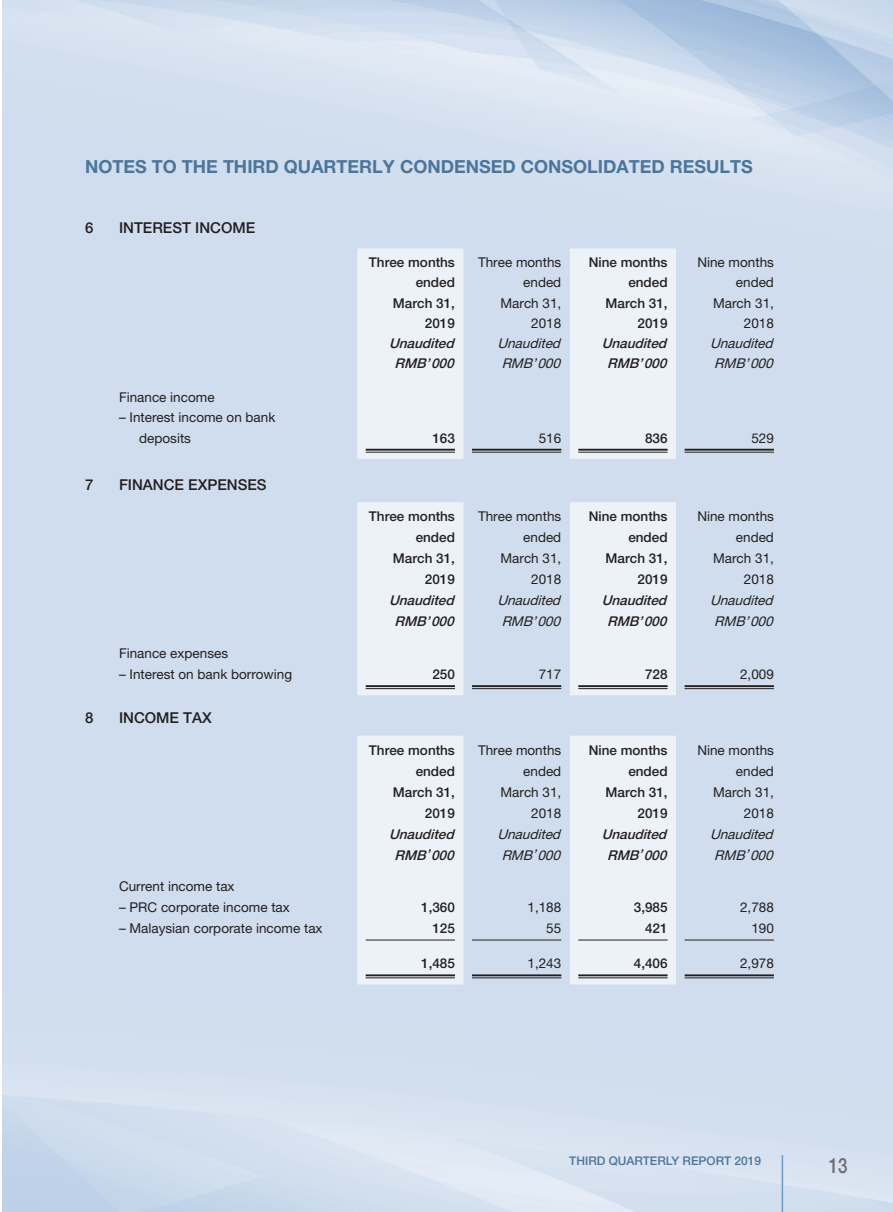
<style>
.page{position:relative;width:893px;height:1212px;background:#fff}
.page>*{position:absolute;margin:0;border:0;box-sizing:border-box;transform-origin:0 0}
.t1{font:500 21px "Helvetica Neue LT Std";color:#6c6d70;scale:.8 1}
.t2{font:700 18px "Helvetica Neue LT Std";color:#4d759a}
._3__標題{font:500 15px "Helvetica Neue LT Std";color:#231f20}
._1__內文{font:13.5px "Helvetica Neue LT Std";color:#231f20}
._1__內文-2{font:500 13.5px "Helvetica Neue LT Std";color:#231f20}
._1__內文-3{font:italic 500 13.5px "Helvetica Neue LT Std";color:#231f20}
._1__內文-4{font:italic 13.5px "Helvetica Neue LT Std";color:#231f20}
.t3{font:500 12px "Helvetica Neue LT Std";color:#4d759a}
</style>
<div class="page">
<hr style="left:782px;top:1155px;width:1px;height:57px;background:#679ac8">
<svg style="left:357px;top:248px;width:319px;height:211px;background:#e1eaf4"></svg>
<hr style="left:366px;top:449px;width:89px;height:2px;background:#231f20">
<hr style="left:366px;top:452px;width:89px;height:1px;background:#231f20">
<hr style="left:472px;top:449px;width:89px;height:2px;background:#231f20">
<hr style="left:472px;top:452px;width:89px;height:1px;background:#231f20">
<hr style="left:578px;top:449px;width:90px;height:2px;background:#231f20">
<hr style="left:578px;top:452px;width:90px;height:1px;background:#231f20">
<hr style="left:685px;top:449px;width:89px;height:2px;background:#231f20">
<hr style="left:685px;top:452px;width:89px;height:1px;background:#231f20">
<svg style="left:357px;top:502px;width:319px;height:193px;background:#e2eaf4"></svg>
<hr style="left:366px;top:685px;width:89px;height:2px;background:#231f20">
<hr style="left:366px;top:688px;width:89px;height:1px;background:#231f20">
<hr style="left:472px;top:685px;width:89px;height:2px;background:#231f20">
<hr style="left:472px;top:688px;width:89px;height:1px;background:#231f20">
<hr style="left:578px;top:685px;width:90px;height:2px;background:#231f20">
<hr style="left:578px;top:688px;width:90px;height:1px;background:#231f20">
<hr style="left:685px;top:685px;width:89px;height:2px;background:#231f20">
<hr style="left:685px;top:688px;width:89px;height:1px;background:#231f20">
<svg style="left:357px;top:736px;width:319px;height:248px;background:#e1eaf3"></svg>
<hr style="left:366px;top:940px;width:89px;height:1px;background:#231f20">
<hr style="left:472px;top:940px;width:89px;height:1px;background:#231f20">
<hr style="left:578px;top:940px;width:90px;height:1px;background:#231f20">
<hr style="left:685px;top:940px;width:89px;height:1px;background:#231f20">
<hr style="left:366px;top:974px;width:89px;height:2px;background:#231f20">
<hr style="left:366px;top:977px;width:89px;height:1px;background:#231f20">
<hr style="left:472px;top:974px;width:89px;height:2px;background:#231f20">
<hr style="left:472px;top:977px;width:89px;height:1px;background:#231f20">
<hr style="left:578px;top:974px;width:90px;height:2px;background:#231f20">
<hr style="left:578px;top:977px;width:90px;height:1px;background:#231f20">
<hr style="left:685px;top:974px;width:89px;height:2px;background:#231f20">
<hr style="left:685px;top:977px;width:89px;height:1px;background:#231f20">
<h2 class="t2" style="left:85px;top:156px;width:669px">NOTES TO THE THIRD QUARTERLY CONDENSED CONSOLIDATED RESULTS</h2>
<p class="_3__標題" style="left:85px;top:219px;width:10px">6</p>
<p class="_3__標題" style="left:119px;top:219px;width:138px">INTEREST INCOME</p>
<p class="_1__內文-2" style="left:369px;top:254px;width:88px">Three months</p>
<p class="_1__內文-2" style="left:416px;top:274px;width:41px">ended</p>
<p class="_1__內文" style="left:478px;top:254px;width:85px">Three months</p>
<p class="_1__內文" style="left:523px;top:274px;width:40px">ended</p>
<p class="_1__內文-2" style="left:589px;top:254px;width:80px">Nine months</p>
<p class="_1__內文-2" style="left:628px;top:274px;width:41px">ended</p>
<p class="_1__內文" style="left:697px;top:254px;width:78px">Nine months</p>
<p class="_1__內文" style="left:736px;top:274px;width:40px">ended</p>
<p class="_1__內文-2" style="left:393px;top:295px;width:64px">March 31,</p>
<p class="_1__內文" style="left:500px;top:295px;width:62px">March 31,</p>
<p class="_1__內文-2" style="left:606px;top:295px;width:64px">March 31,</p>
<p class="_1__內文" style="left:713px;top:295px;width:62px">March 31,</p>
<p class="_1__內文-2" style="left:425px;top:315px;width:32px">2019</p>
<p class="_1__內文" style="left:531px;top:315px;width:32px">2018</p>
<p class="_1__內文-2" style="left:638px;top:315px;width:32px">2019</p>
<p class="_1__內文" style="left:744px;top:315px;width:32px">2018</p>
<p class="_1__內文-3" style="left:389px;top:335px;width:70px">Unaudited</p>
<p class="_1__內文-4" style="left:497px;top:335px;width:68px">Unaudited</p>
<p class="_1__內文-3" style="left:602px;top:335px;width:70px">Unaudited</p>
<p class="_1__內文-4" style="left:710px;top:335px;width:68px">Unaudited</p>
<p class="_1__內文-3" style="left:395px;top:355px;width:65px">RMB’000</p>
<p class="_1__內文-4" style="left:502px;top:355px;width:64px">RMB’000</p>
<p class="_1__內文-3" style="left:607px;top:355px;width:65px">RMB’000</p>
<p class="_1__內文-4" style="left:714px;top:355px;width:64px">RMB’000</p>
<p class="_1__內文" style="left:119px;top:389px;width:97px">Finance income</p>
<p class="_1__內文" style="left:119px;top:409px;width:158px">– Interest income on bank</p>
<p class="_1__內文" style="left:139px;top:430px;width:53px">deposits</p>
<p class="_1__內文-2" style="left:432px;top:430px;width:24px">163</p>
<p class="_1__內文" style="left:539px;top:430px;width:24px">516</p>
<p class="_1__內文-2" style="left:645px;top:430px;width:24px">836</p>
<p class="_1__內文" style="left:751px;top:430px;width:24px">529</p>
<p class="_3__標題" style="left:85px;top:476px;width:10px">7</p>
<p class="_3__標題" style="left:119px;top:476px;width:149px">FINANCE EXPENSES</p>
<p class="_1__內文-2" style="left:369px;top:509px;width:88px">Three months</p>
<p class="_1__內文-2" style="left:416px;top:530px;width:41px">ended</p>
<p class="_1__內文" style="left:478px;top:509px;width:85px">Three months</p>
<p class="_1__內文" style="left:523px;top:530px;width:40px">ended</p>
<p class="_1__內文-2" style="left:589px;top:509px;width:80px">Nine months</p>
<p class="_1__內文-2" style="left:628px;top:530px;width:41px">ended</p>
<p class="_1__內文" style="left:697px;top:509px;width:78px">Nine months</p>
<p class="_1__內文" style="left:736px;top:530px;width:40px">ended</p>
<p class="_1__內文-2" style="left:393px;top:551px;width:64px">March 31,</p>
<p class="_1__內文" style="left:500px;top:551px;width:62px">March 31,</p>
<p class="_1__內文-2" style="left:606px;top:551px;width:64px">March 31,</p>
<p class="_1__內文" style="left:713px;top:551px;width:62px">March 31,</p>
<p class="_1__內文-2" style="left:425px;top:572px;width:32px">2019</p>
<p class="_1__內文" style="left:531px;top:572px;width:32px">2018</p>
<p class="_1__內文-2" style="left:638px;top:572px;width:32px">2019</p>
<p class="_1__內文" style="left:744px;top:572px;width:32px">2018</p>
<p class="_1__內文-3" style="left:389px;top:593px;width:70px">Unaudited</p>
<p class="_1__內文-4" style="left:497px;top:593px;width:68px">Unaudited</p>
<p class="_1__內文-3" style="left:602px;top:593px;width:70px">Unaudited</p>
<p class="_1__內文-4" style="left:710px;top:593px;width:68px">Unaudited</p>
<p class="_1__內文-3" style="left:395px;top:614px;width:65px">RMB’000</p>
<p class="_1__內文-4" style="left:502px;top:614px;width:64px">RMB’000</p>
<p class="_1__內文-3" style="left:607px;top:614px;width:65px">RMB’000</p>
<p class="_1__內文-4" style="left:714px;top:614px;width:64px">RMB’000</p>
<p class="_1__內文" style="left:119px;top:645px;width:111px">Finance expenses</p>
<p class="_1__內文" style="left:119px;top:666px;width:175px">– Interest on bank borrowing</p>
<p class="_1__內文-2" style="left:432px;top:666px;width:24px">250</p>
<p class="_1__內文" style="left:539px;top:666px;width:24px">717</p>
<p class="_1__內文-2" style="left:645px;top:666px;width:24px">728</p>
<p class="_1__內文" style="left:740px;top:666px;width:35px">2,009</p>
<p class="_3__標題" style="left:85px;top:709px;width:10px">8</p>
<p class="_3__標題" style="left:119px;top:709px;width:94px">INCOME TAX</p>
<p class="_1__內文-2" style="left:369px;top:742px;width:88px">Three months</p>
<p class="_1__內文-2" style="left:416px;top:763px;width:41px">ended</p>
<p class="_1__內文" style="left:478px;top:742px;width:85px">Three months</p>
<p class="_1__內文" style="left:523px;top:763px;width:40px">ended</p>
<p class="_1__內文-2" style="left:589px;top:742px;width:80px">Nine months</p>
<p class="_1__內文-2" style="left:628px;top:763px;width:41px">ended</p>
<p class="_1__內文" style="left:697px;top:742px;width:78px">Nine months</p>
<p class="_1__內文" style="left:736px;top:763px;width:40px">ended</p>
<p class="_1__內文-2" style="left:393px;top:784px;width:64px">March 31,</p>
<p class="_1__內文" style="left:500px;top:784px;width:62px">March 31,</p>
<p class="_1__內文-2" style="left:606px;top:784px;width:64px">March 31,</p>
<p class="_1__內文" style="left:713px;top:784px;width:62px">March 31,</p>
<p class="_1__內文-2" style="left:425px;top:805px;width:32px">2019</p>
<p class="_1__內文" style="left:531px;top:805px;width:32px">2018</p>
<p class="_1__內文-2" style="left:638px;top:805px;width:32px">2019</p>
<p class="_1__內文" style="left:744px;top:805px;width:32px">2018</p>
<p class="_1__內文-3" style="left:389px;top:826px;width:70px">Unaudited</p>
<p class="_1__內文-4" style="left:497px;top:826px;width:68px">Unaudited</p>
<p class="_1__內文-3" style="left:602px;top:826px;width:70px">Unaudited</p>
<p class="_1__內文-4" style="left:710px;top:826px;width:68px">Unaudited</p>
<p class="_1__內文-3" style="left:395px;top:847px;width:65px">RMB’000</p>
<p class="_1__內文-4" style="left:502px;top:847px;width:64px">RMB’000</p>
<p class="_1__內文-3" style="left:607px;top:847px;width:65px">RMB’000</p>
<p class="_1__內文-4" style="left:714px;top:847px;width:64px">RMB’000</p>
<p class="_1__內文" style="left:119px;top:878px;width:117px">Current income tax</p>
<p class="_1__內文" style="left:119px;top:899px;width:172px">– PRC corporate income tax</p>
<p class="_1__內文-2" style="left:421px;top:899px;width:35px">1,360</p>
<p class="_1__內文" style="left:527px;top:899px;width:35px">1,188</p>
<p class="_1__內文-2" style="left:634px;top:899px;width:35px">3,985</p>
<p class="_1__內文" style="left:740px;top:899px;width:35px">2,788</p>
<p class="_1__內文" style="left:119px;top:920px;width:205px">– Malaysian corporate income tax</p>
<p class="_1__內文-2" style="left:432px;top:920px;width:24px">125</p>
<p class="_1__內文" style="left:546px;top:920px;width:17px">55</p>
<p class="_1__內文-2" style="left:645px;top:920px;width:24px">421</p>
<p class="_1__內文" style="left:751px;top:920px;width:24px">190</p>
<p class="_1__內文-2" style="left:421px;top:955px;width:35px">1,485</p>
<p class="_1__內文" style="left:527px;top:955px;width:35px">1,243</p>
<p class="_1__內文-2" style="left:634px;top:955px;width:35px">4,406</p>
<p class="_1__內文" style="left:740px;top:955px;width:35px">2,978</p>
<p class="t3" style="left:569px;top:1154px;width:193px">THIRD QUARTERLY REPORT 2019</p>
<h1 class="t1" style="left:829px;top:1152px;width:25px">13</h1>
</div>
